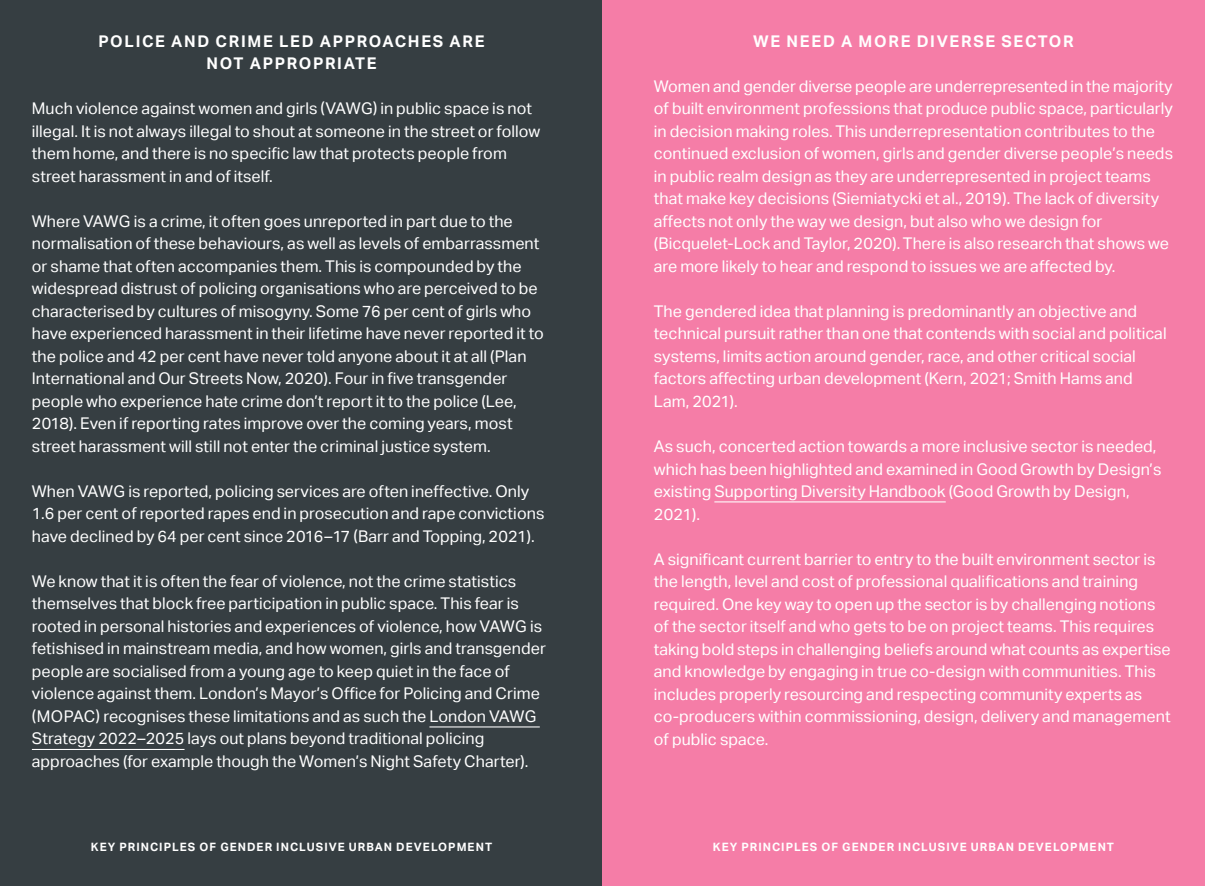
<style>
.page{position:relative;width:1205px;height:886px;background:#fff}
.page>*{position:absolute;margin:0;border:0;box-sizing:border-box;transform-origin:0 0}
.t1{font:16.12px/22.5px "Aktiv Grotesk";letter-spacing:.005em;color:#fff}
.t2{font:700 16.12px/22.5px "Aktiv Grotesk";letter-spacing:.105em;color:#fff;text-align:center}
.t3{font:700 11.5px "Aktiv Grotesk";letter-spacing:.09em;color:#fff}
</style>
<div class="page">
<div style="left:0;top:0;width:602px;height:886px;background:#363e42"></div>
<div style="left:602px;top:0;width:603px;height:886px;background:#f57da7"></div>
<hr style="left:429px;top:726px;width:111px;height:1px;background:#fff">
<hr style="left:32px;top:749px;width:152px;height:1px;background:#fff">
<hr style="left:714px;top:501px;width:232px;height:1px;background:#fff">
<p class="t2" style="left:98px;top:30px;width:387px">POLICE AND CRIME LED APPROACHES ARE<br>NOT APPROPRIATE</p>
<p class="t1" style="left:32px;top:98px;width:510px">Much violence against women and girls (VAWG) in public space is not illegal. It is not always illegal to shout at someone in the street or follow them home, and there is no specific law that protects people from street harassment in and of itself.</p>
<p class="t1" style="left:32px;top:210px;width:513px">Where VAWG is a crime, it often goes unreported in part due to the normalisation of these behaviours, as well as levels of embarrassment or shame that often accompanies them. This is compounded by the widespread distrust of policing organisations who are perceived to be characterised by cultures of misogyny. Some 76 per cent of girls who have experienced harassment in their lifetime have never reported it to the police and 42 per cent have never told anyone about it at all (Plan International and Our Streets Now, 2020). Four in five transgender people who experience hate crime don’t report it to the police (Lee, 2018). Even if reporting rates improve over the coming years, most street harassment will still not enter the criminal justice system.</p>
<p class="t1" style="left:32px;top:480px;width:514px">When VAWG is reported, policing services are often ineffective. Only<br>1.6 per cent of reported rapes end in prosecution and rape convictions have declined by 64 per cent since 2016–17 (Barr and Topping, 2021).</p>
<p class="t1" style="left:32px;top:570px;width:516px">We know that it is often the fear of violence, not the crime statistics themselves that block free participation in public space. This fear is rooted in personal histories and experiences of violence, how VAWG is fetishised in mainstream media, and how women, girls and transgender people are socialised from a young age to keep quiet in the face of violence against them. London’s Mayor’s Office for Policing and Crime (MOPAC) recognises these limitations and as such the London VAWG Strategy 2022–2025 lays out plans beyond traditional policing approaches (for example though the Women’s Night Safety Charter).</p>
<p class="t2" style="left:753px;top:30px;width:322px">WE NEED A MORE DIVERSE SECTOR</p>
<p class="t1" style="left:654px;top:75px;width:521px">Women and gender diverse people are underrepresented in the majority of built environment professions that produce public space, particularly in decision making roles. This underrepresentation contributes to the continued exclusion of women, girls and gender diverse people’s needs in public realm design as they are underrepresented in project teams that make key decisions (Siemiatycki et al., 2019). The lack of diversity affects not only the way we design, but also who we design for (Bicquelet-Lock and Taylor, 2020). There is also research that shows we are more likely to hear and respond to issues we are affected by.</p>
<p class="t1" style="left:654px;top:300px;width:514px">The gendered idea that planning is predominantly an objective and technical pursuit rather than one that contends with social and political systems, limits action around gender, race, and other critical social factors affecting urban development (Kern, 2021; Smith Hams and Lam, 2021).</p>
<p class="t1" style="left:654px;top:435px;width:509px">As such, concerted action towards a more inclusive sector is needed, which has been highlighted and examined in Good Growth by Design’s existing Supporting Diversity Handbook (Good Growth by Design, 2021).</p>
<p class="t1" style="left:654px;top:548px;width:518px">A significant current barrier to entry to the built environment sector is the length, level and cost of professional qualifications and training required. One key way to open up the sector is by challenging notions of the sector itself and who gets to be on project teams. This requires taking bold steps in challenging beliefs around what counts as expertise and knowledge by engaging in true co-design with communities. This includes properly resourcing and respecting community experts as co-producers within commissioning, design, delivery and management of public space.</p>
<p class="t3" style="left:91px;top:840px;width:403px">KEY PRINCIPLES OF GENDER INCLUSIVE URBAN DEVELOPMENT</p>
<p class="t3" style="left:713px;top:840px;width:403px">KEY PRINCIPLES OF GENDER INCLUSIVE URBAN DEVELOPMENT</p>
</div>
